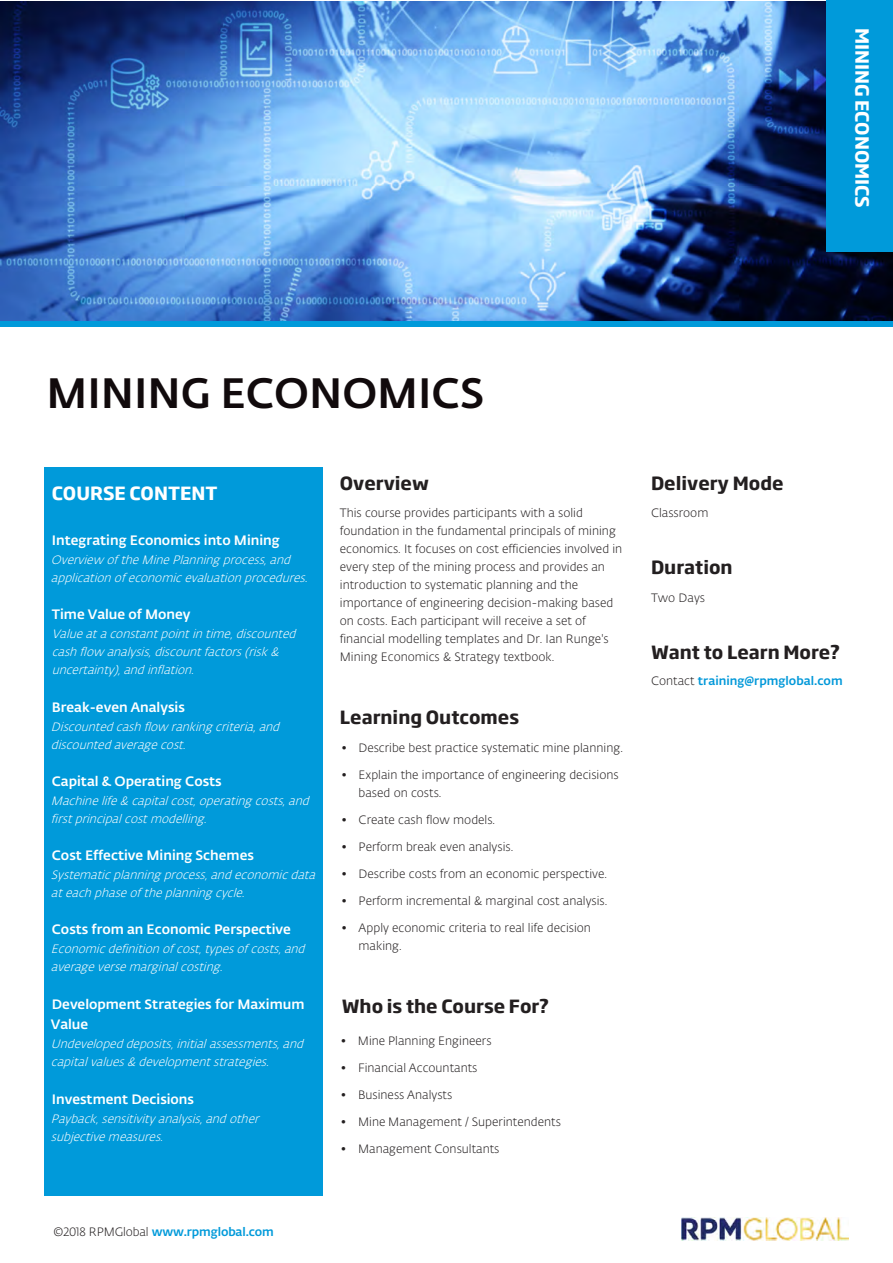
<style>
.page{position:relative;width:893px;height:1263px;background:#fff}
.page>*{position:absolute;margin:0;border:0;box-sizing:border-box;transform-origin:0 0}
.MAIN_HEADING{font:500 42px "Fedra Sans Alt Std";color:#110a0c}
.Body{font:700 18px "Soho Gothic Pro";color:#231f20}
.Body-2{font:700 18px "Soho Gothic Pro";color:#fff}
.COURSE_HEADING{font:700 18px "Soho Gothic Pro";color:#231f20}
.Body-3{font:500 13.5px/20.2px "Fedra Sans Alt Std";color:#fff}
.Body-4{font:italic 300 12px/18px "Fedra Sans Alt Std";color:#fff}
.Body-5{font:300 12px/18px "Fedra Sans Alt Std";color:#231f20}
.COURSE_HEADING-2{font:300 12px/18px "Fedra Sans Alt Std";color:#231f20}
.t1{font:500 12px "Fedra Sans Alt Std";letter-spacing:-.01em;color:#009ada}
.Body-6{font:500 12px "Fedra Sans Alt Std";color:#0098d9}
.s1{font-weight:300;color:#231f20}
</style>
<div class="page">
<div style="left:0;top:321px;width:893px;height:6px;background:#009ada"></div>
<div style="left:44px;top:467px;width:279px;height:729px;background:#009ada"></div>
<img style="left:681px;top:1217px;width:168px;height:23px">
<img style="left:0;top:1px;width:893px;height:319px">
<div style="left:826px;top:0;width:67px;height:252px;background:#009ada"></div>
<h2 class="Body-2" style="left:876px;top:28px;width:182px;rotate:90deg">MINING ECONOMICS</h2>
<p class="MAIN_HEADING" style="left:46px;top:367px;width:439px">MINING ECONOMICS</p>
<p class="Body-2" style="left:52px;top:479px;width:167px">COURSE CONTENT</p>
<p class="Body-3" style="left:52px;top:530px;width:230px">Integrating Economics into Mining</p>
<p class="Body-4" style="left:51px;top:551px;width:262px">Overview of theMinePlanningprocess,and applicationof economicevaluationprocedures.</p>
<p class="Body-3" style="left:52px;top:604px;width:140px">Time Value of Money</p>
<p class="Body-4" style="left:52px;top:625px;width:249px">Valueataconstantpointintime,discounted cashflow analysis,discountfactors(risk&amp; uncertainty),andinflation.</p>
<p class="Body-3" style="left:52px;top:697px;width:135px">Break-even Analysis</p>
<p class="Body-4" style="left:51px;top:718px;width:234px">Discountedcashflow rankingcriteria,and discountedaveragecost.</p>
<p class="Body-3" style="left:52px;top:771px;width:171px">Capital &amp; Operating Costs</p>
<p class="Body-4" style="left:51px;top:792px;width:263px">Machinelife&amp; capitalcost,operatingcosts,and firstprincipalcostmodelling.</p>
<p class="Body-3" style="left:52px;top:846px;width:204px">Cost Effective Mining Schemes</p>
<p class="Body-4" style="left:51px;top:866px;width:269px">Systematicplanningprocess,andeconomicdata ateachphaseof theplanningcycle.</p>
<p class="Body-3" style="left:52px;top:920px;width:241px">Costs from an Economic Perspective</p>
<p class="Body-4" style="left:51px;top:940px;width:259px">Economicdefinitionof cost,typesof costs,and averageversemarginalcosting.</p>
<p class="Body-3" style="left:51px;top:994px;width:255px">Development Strategies for Maximum<br>Value</p>
<p class="Body-4" style="left:51px;top:1035px;width:258px">Undevelopeddeposits,initialassessments,and capitalvalues&amp; developmentstrategies.</p>
<p class="Body-3" style="left:52px;top:1089px;width:144px">Investment Decisions</p>
<p class="Body-4" style="left:51px;top:1109px;width:213px">Payback,sensitivityanalysis,andother subjectivemeasures.</p>
<p class="COURSE_HEADING" style="left:340px;top:469px;width:91px">Overview</p>
<p class="COURSE_HEADING-2" style="left:340px;top:504px;width:284px">This course provides participants with a solid foundation in the fundamental principals of mining economics. It focuses on cost efficiencies involved in every step of the mining process and provides an introduction to systematic planning and the importance of engineering decision-making based on costs. Each participant will receive a set of financial modelling templates and Dr. Ian Runge's Mining Economics &amp; Strategy textbook.</p>
<p class="COURSE_HEADING" style="left:340px;top:702px;width:181px">Learning Outcomes</p>
<p class="Body-5" style="left:342px;top:738px;width:283px">• Describe best practice systematic mine planning.</p>
<p class="Body-5" style="left:359px;top:765px;width:262px;text-indent:-17px">• Explain the importance of engineering decisions based on costs.</p>
<p class="Body-5" style="left:342px;top:811px;width:155px">• Create cash flow models.</p>
<p class="Body-5" style="left:342px;top:838px;width:173px">• Perform break even analysis.</p>
<p class="Body-5" style="left:342px;top:865px;width:267px">• Describe costs from an economic perspective.</p>
<p class="Body-5" style="left:342px;top:892px;width:267px">• Perform incremental &amp; marginal cost analysis.</p>
<p class="Body-5" style="left:359px;top:918px;width:234px;text-indent:-17px">• Apply economic criteria to real life decision making.</p>
<p class="Body" style="left:342px;top:992px;width:209px">Who is the Course For?</p>
<p class="Body-5" style="left:341px;top:1032px;width:152px">• Mine Planning Engineers</p>
<p class="Body-5" style="left:341px;top:1059px;width:138px">• Financial Accountants</p>
<p class="Body-5" style="left:341px;top:1086px;width:113px">• Business Analysts</p>
<p class="Body-5" style="left:341px;top:1113px;width:221px">• Mine Management / Superintendents</p>
<p class="Body-5" style="left:341px;top:1140px;width:160px">• Management Consultants</p>
<p class="t1" style="left:54px;top:1224px;width:222px"><span class="s1">©2018 RPMGlobal</span> www.rpmglobal.com</p>
<p class="Body" style="left:651px;top:469px;width:134px">Delivery Mode</p>
<p class="Body-5" style="left:651px;top:504px;width:59px">Classroom</p>
<p class="Body" style="left:651px;top:553px;width:83px">Duration</p>
<p class="Body-5" style="left:651px;top:589px;width:56px">Two Days</p>
<p class="Body" style="left:651px;top:637px;width:191px">Want to Learn More?</p>
<p class="Body-6" style="left:651px;top:674px;width:193px"><span class="s1">Contact</span> training@rpmglobal.com</p>
</div>
